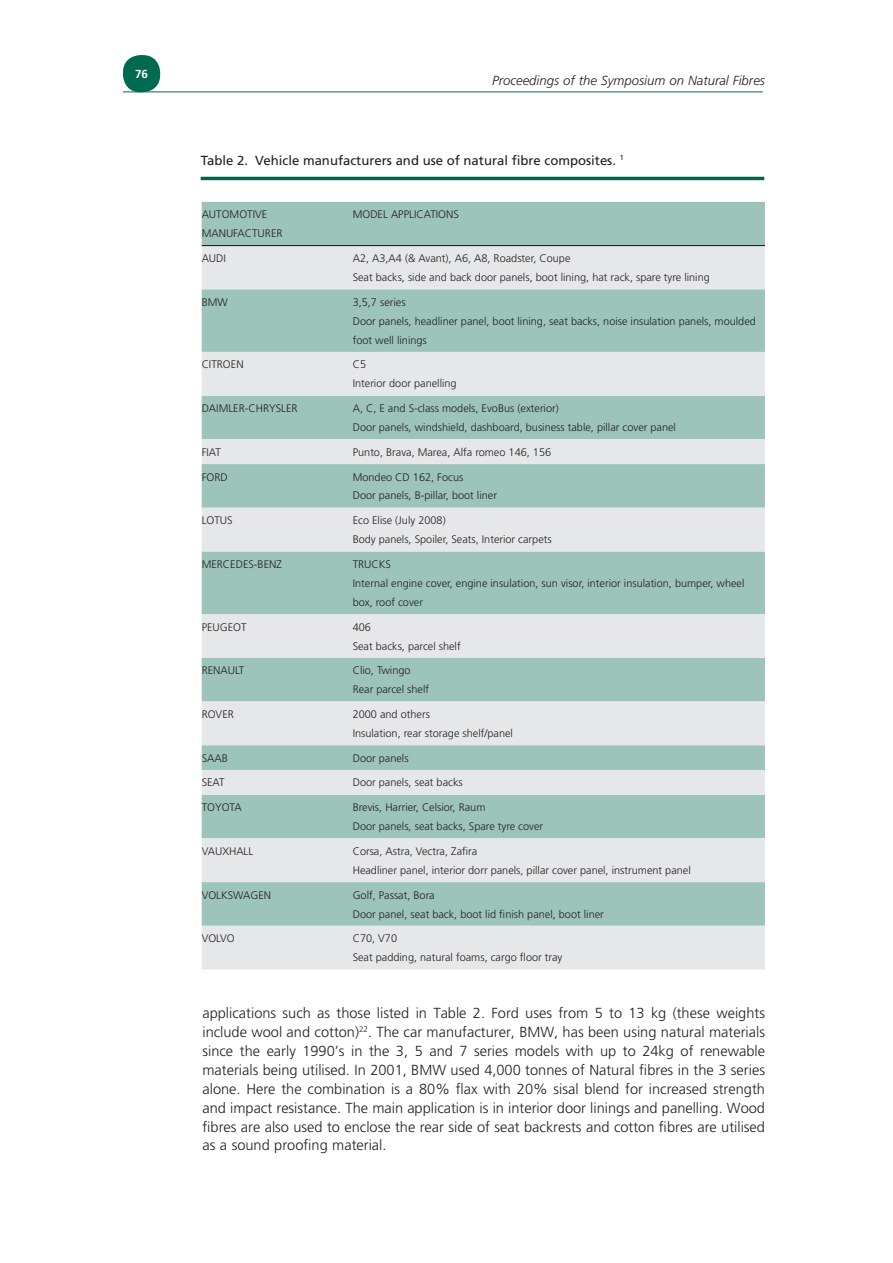
<style>
.page{position:relative;width:893px;height:1263px;background:#fff}
.page>*{position:absolute;margin:0;border:0;box-sizing:border-box;transform-origin:0 0}
.t1{font:300 14.55px/18.9px "Frutiger LT Std";color:#231f20;text-align:justify}
.t2{font:13.2px "Frutiger LT Std";color:#231f20}
.t3{font:italic 300 13.2px "Frutiger LT Std";color:#231f20}
.t4{font:700 11.7px "Frutiger LT Std";color:#fff}
.t5{font:300 10.95px/18.9px "Frutiger LT Std";color:#231f20}
</style>
<div class="page">
<hr style="left:123px;top:92px;width:639px;height:1px;background:#006a51">
<div style="left:123px;top:55px;width:37px;height:37px;background:#006a51;border-radius:18px"></div>
<div style="left:202px;top:202px;width:563px;height:43px;background:#9cc4ba"></div>
<svg style="left:202px;top:246px;width:563px;height:723px;background:#c0d5d0"></svg>
<hr style="left:202px;top:245px;width:563px;height:1px;background:#231f20">
<hr style="left:201px;top:177px;width:563px;height:1px;background:#006a51">
<hr style="left:201px;top:178px;width:563px;height:1px;background:#006a51">
<hr style="left:201px;top:179px;width:563px;height:1px;background:#006a51">
<p class="t4" style="left:135px;top:69px;width:14px">76</p>
<p class="t3" style="left:492px;top:75px;width:274px">Proceedings of the Symposium on Natural Fibres</p>
<p class="t2" style="left:201px;top:154px;width:424px">Table 2. Vehicle manufacturers and use of natural fibre composites. <sup>1</sup></p>
<p class="t5" style="left:202px;top:206px;width:82px">AUTOMOTIVE<br>MANUFACTURER</p>
<p class="t5" style="left:353px;top:206px;width:108px">MODEL APPLICATIONS</p>
<p class="t5" style="left:202px;top:249px;width:26px">AUDI</p>
<p class="t5" style="left:353px;top:249px;width:358px">A2, A3,A4 (&amp; Avant), A6, A8, Roadster, Coupe<br>Seat backs, side and back door panels, boot lining, hat rack, spare tyre lining</p>
<p class="t5" style="left:202px;top:293px;width:28px">BMW</p>
<p class="t5" style="left:353px;top:293px;width:405px">3,5,7 series<br>Door panels, headliner panel, boot lining, seat backs, noise insulation panels, moulded foot well linings</p>
<p class="t5" style="left:202px;top:356px;width:43px">CITROEN</p>
<p class="t5" style="left:353px;top:356px;width:105px">C5<br>Interior door panelling</p>
<p class="t5" style="left:202px;top:399px;width:97px">DAIMLER-CHRYSLER</p>
<p class="t5" style="left:353px;top:399px;width:325px">A, C, E and S-class models, EvoBus (exterior)<br>Door panels, windshield, dashboard, business table, pillar cover panel</p>
<p class="t5" style="left:202px;top:443px;width:21px">FIAT</p>
<p class="t5" style="left:353px;top:443px;width:200px">Punto, Brava, Marea, Alfa romeo 146, 156</p>
<p class="t5" style="left:202px;top:468px;width:28px">FORD</p>
<p class="t5" style="left:353px;top:468px;width:146px">Mondeo CD 162, Focus<br>Door panels, B-pillar, boot liner</p>
<p class="t5" style="left:202px;top:512px;width:32px">LOTUS</p>
<p class="t5" style="left:353px;top:512px;width:200px">Eco Elise (July 2008)<br>Body panels, Spoiler, Seats, Interior carpets</p>
<p class="t5" style="left:202px;top:555px;width:82px">MERCEDES-BENZ</p>
<p class="t5" style="left:353px;top:555px;width:393px">TRUCKS<br>Internal engine cover, engine insulation, sun visor, interior insulation, bumper, wheel box, roof cover</p>
<p class="t5" style="left:202px;top:618px;width:46px">PEUGEOT</p>
<p class="t5" style="left:353px;top:618px;width:109px">406<br>Seat backs, parcel shelf</p>
<p class="t5" style="left:202px;top:662px;width:44px">RENAULT</p>
<p class="t5" style="left:353px;top:662px;width:78px">Clio, Twingo<br>Rear parcel shelf</p>
<p class="t5" style="left:202px;top:705px;width:34px">ROVER</p>
<p class="t5" style="left:353px;top:705px;width:162px">2000 and others<br>Insulation, rear storage shelf/panel</p>
<p class="t5" style="left:202px;top:749px;width:28px">SAAB</p>
<p class="t5" style="left:353px;top:749px;width:57px">Door panels</p>
<p class="t5" style="left:202px;top:774px;width:24px">SEAT</p>
<p class="t5" style="left:353px;top:774px;width:112px">Door panels, seat backs</p>
<p class="t5" style="left:202px;top:798px;width:41px">TOYOTA</p>
<p class="t5" style="left:353px;top:798px;width:192px">Brevis, Harrier, Celsior, Raum<br>Door panels, seat backs, Spare tyre cover</p>
<p class="t5" style="left:202px;top:842px;width:53px">VAUXHALL</p>
<p class="t5" style="left:353px;top:842px;width:339px">Corsa, Astra, Vectra, Zafira<br>Headliner panel, interior dorr panels, pillar cover panel, instrument panel</p>
<p class="t5" style="left:202px;top:886px;width:71px">VOLKSWAGEN</p>
<p class="t5" style="left:353px;top:886px;width:253px">Golf, Passat, Bora<br>Door panel, seat back, boot lid finish panel, boot liner</p>
<p class="t5" style="left:202px;top:930px;width:35px">VOLVO</p>
<p class="t5" style="left:353px;top:930px;width:211px">C70, V70<br>Seat padding, natural foams, cargo floor tray</p>
<p class="t1" style="left:202px;top:1004px;width:564px">applications such as those listed in Table 2. Ford uses from 5 to 13 kg (these weights include wool and cotton)<sup>22</sup>. The car manufacturer, BMW, has been using natural materials since the early 1990’s in the 3, 5 and 7 series models with up to 24kg of renewable materials being utilised. In 2001, BMW used 4,000 tonnes of Natural fibres in the 3 series alone. Here the combination is a 80% flax with 20% sisal blend for increased strength and impact resistance. The main application is in interior door linings and panelling. Wood fibres are also used to enclose the rear side of seat backrests and cotton fibres are utilised as a sound proofing material.</p>
</div>
